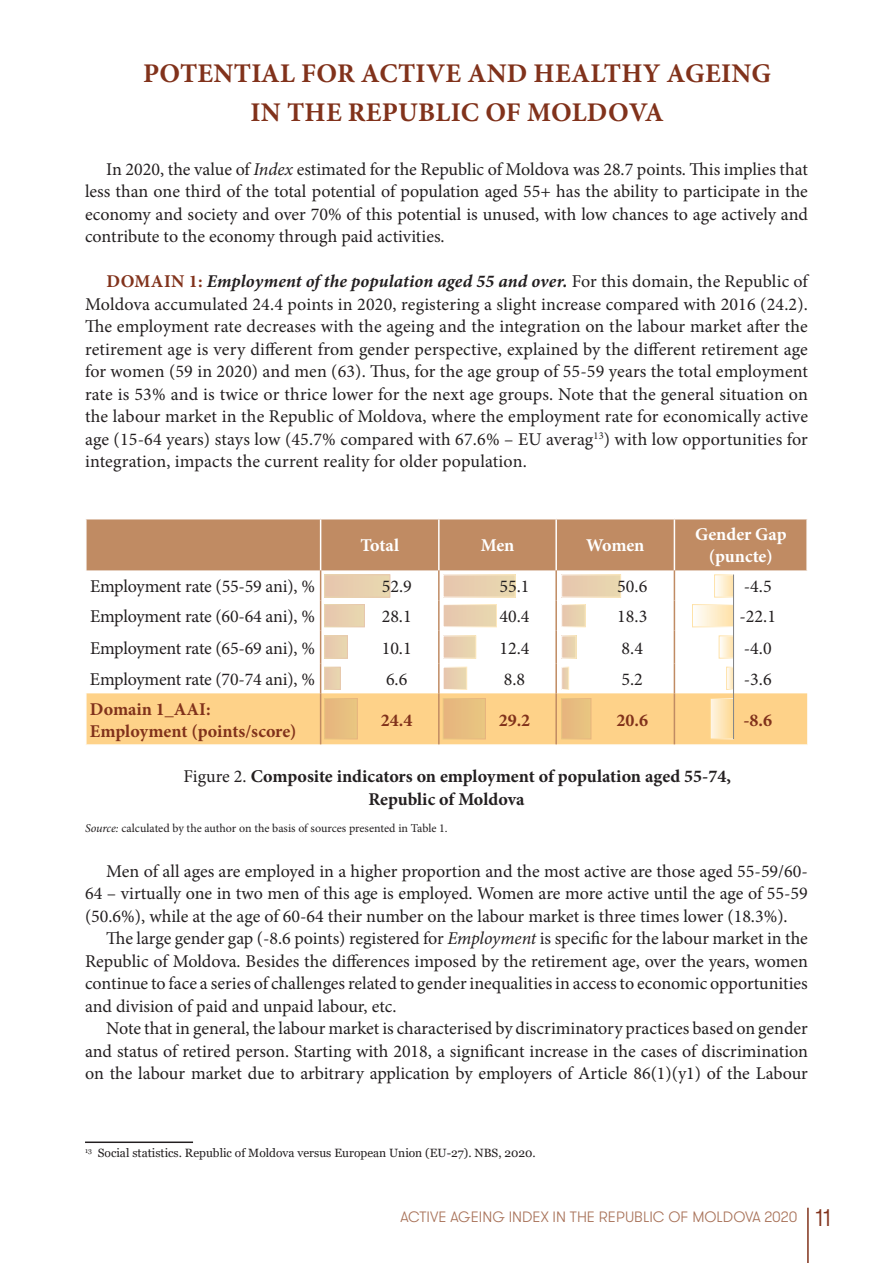
<style>
.page{position:relative;width:893px;height:1263px;background:#fff}
.page>*{position:absolute;margin:0;border:0;box-sizing:border-box;transform-origin:0 0}
.t1{font:700 27px/39px "Minion Pro";letter-spacing:.01em;color:#81321b;text-align:center}
.t2{font:18px/22.5px "Minion Pro";letter-spacing:-.005em;color:#231f20;text-align:justify}
.t3{font:700 18px/22.5px "Minion Pro";color:#231f20}
.t4{font:700 18px/21.6px "Minion Pro";color:#81321b}
.t5{font:700 18px/21.6px "Minion Pro";letter-spacing:-.005em;color:#fff;text-align:center}
.t6{font:300 15px "GT Walsheim Pro";color:#a9735a}
.t7{font:12px "Georgia";color:#231f20}
.t8{font:12px "Minion Pro";color:#231f20}
.s1{font-style:italic}
.s2{font-weight:700;color:#81321b}
.s3{font-weight:700;font-style:italic}
.s4{font-weight:400}
.s5{font-size:24px;color:#81321b}
</style>
<div class="page">
<hr style="left:807px;top:1208px;width:2px;height:55px;background:#81321b">
<hr style="left:85px;top:1141px;width:108px;height:2px;background:#231f20">
<div style="left:325px;top:575px;width:65px;height:22px;background:#e8cfaf"></div>
<div style="left:325px;top:605px;width:39px;height:22px;background:#e8cfaf"></div>
<div style="left:325px;top:636px;width:22px;height:22px;background:#e8cfaf"></div>
<div style="left:325px;top:667px;width:15px;height:22px;background:#e8cfae"></div>
<div style="left:443px;top:575px;width:72px;height:22px;background:#e8cfaf"></div>
<div style="left:443px;top:605px;width:53px;height:22px;background:#e8cfaf"></div>
<div style="left:443px;top:604px;width:54px;height:23px;border:1px solid #fff"></div>
<div style="left:443px;top:636px;width:33px;height:22px;background:#e8cfaf"></div>
<div style="left:443px;top:636px;width:33px;height:22px;border:1px solid #fff"></div>
<div style="left:443px;top:667px;width:24px;height:22px;background:#e8cfae"></div>
<div style="left:443px;top:667px;width:24px;height:23px;border:1px solid #fff"></div>
<div style="left:562px;top:575px;width:59px;height:22px;background:#e8cfaf"></div>
<div style="left:561px;top:575px;width:60px;height:22px;border:1px solid #fff"></div>
<div style="left:562px;top:605px;width:23px;height:22px;background:#e8ceaf"></div>
<div style="left:561px;top:604px;width:24px;height:23px;border:1px solid #fff"></div>
<div style="left:562px;top:636px;width:14px;height:22px;background:#e8cfaf"></div>
<div style="left:561px;top:636px;width:15px;height:22px;border:1px solid #fff"></div>
<div style="left:562px;top:667px;width:7px;height:22px;background:#e7cdae"></div>
<div style="left:561px;top:667px;width:8px;height:23px;border:1px solid #fff"></div>
<svg style="left:717px;top:577px;width:15px;height:18px"></svg>
<div style="left:714px;top:575px;width:20px;height:22px;border:1px solid #fff"></div>
<div style="left:692px;top:605px;width:42px;height:22px;background:linear-gradient(to right,#fefefd,#ffe1a7)"></div>
<div style="left:692px;top:604px;width:42px;height:23px;border:1px solid #fff"></div>
<svg style="left:721px;top:638px;width:11px;height:18px"></svg>
<div style="left:719px;top:636px;width:15px;height:22px;border:1px solid #fff"></div>
<svg style="left:728px;top:669px;width:4px;height:19px"></svg>
<div style="left:726px;top:667px;width:8px;height:23px;border:1px solid #fff"></div>
<div style="left:87px;top:519px;width:719px;height:51px;background:#c08b63"></div>
<div style="left:87px;top:693px;width:720px;height:51px;background:#fed289"></div>
<hr style="left:320px;top:519px;width:1px;height:51px;background:#fff">
<hr style="left:438px;top:519px;width:2px;height:51px;background:#fff">
<hr style="left:555px;top:519px;width:2px;height:51px;background:#fff">
<hr style="left:674px;top:519px;width:1px;height:51px;background:#fff">
<hr style="left:320px;top:570px;width:1px;height:30px;background:#c08b63">
<hr style="left:438px;top:570px;width:2px;height:30px;background:#c08b63">
<hr style="left:555px;top:570px;width:2px;height:30px;background:#c08b63">
<hr style="left:674px;top:570px;width:1px;height:30px;background:#c08b63">
<hr style="left:320px;top:600px;width:1px;height:31px;background:#c08b63">
<hr style="left:438px;top:600px;width:2px;height:31px;background:#c08b63">
<hr style="left:555px;top:600px;width:2px;height:31px;background:#c08b63">
<hr style="left:674px;top:600px;width:1px;height:31px;background:#c08b63">
<hr style="left:320px;top:631px;width:1px;height:32px;background:#c08b63">
<hr style="left:438px;top:631px;width:2px;height:32px;background:#c08b63">
<hr style="left:555px;top:631px;width:2px;height:32px;background:#c08b63">
<hr style="left:674px;top:631px;width:1px;height:32px;background:#c08b63">
<hr style="left:320px;top:663px;width:1px;height:30px;background:#c08b63">
<hr style="left:438px;top:663px;width:2px;height:30px;background:#c08b63">
<hr style="left:555px;top:663px;width:2px;height:30px;background:#c08b63">
<hr style="left:674px;top:663px;width:1px;height:30px;background:#c08b63">
<hr style="left:320px;top:693px;width:1px;height:51px;background:#c08b63">
<hr style="left:438px;top:693px;width:2px;height:51px;background:#c08b63">
<hr style="left:555px;top:693px;width:2px;height:51px;background:#c08b63">
<hr style="left:674px;top:693px;width:1px;height:51px;background:#c08b63">
<div style="left:325px;top:698px;width:32px;height:41px;background:#e7bd80"></div>
<div style="left:443px;top:698px;width:42px;height:41px;background:#e7bd80"></div>
<div style="left:562px;top:698px;width:29px;height:41px;background:#e7bd80"></div>
<svg style="left:712px;top:700px;width:20px;height:37px"></svg>
<div style="left:710px;top:698px;width:24px;height:41px;border:1px solid #fff"></div>
<hr style="left:733px;top:575px;width:1px;height:164px;background:#808285">
<h1 class="t1" style="left:143px;top:54px;width:623px">Potential for active and healthy ageing in the Republic of Moldova</h1>
<p class="t2" style="left:85px;top:158px;width:724px;text-indent:21px">In 2020, the value of <span class="s1">Index</span> estimated for the Republic of Moldova was 28.7 points. This implies that less than one third of the total potential of population aged 55+ has the ability to participate in the economy and society and over 70% of this potential is unused, with low chances to age actively and contribute to the economy through paid activities.</p>
<p class="t2" style="left:85px;top:270px;width:724px;text-indent:21px"><span class="s2">Domain 1:</span> <span class="s3">Employment of the population aged 55 and over.</span> For this domain, the Republic of Moldova accumulated 24.4 points in 2020, registering a slight increase compared with 2016 (24.2).<br>The employment rate decreases with the ageing and the integration on the labour market after the retirement age is very different from gender perspective, explained by the different retirement age for women (59 in 2020) and men (63). Thus, for the age group of 55-59 years the total employment rate is 53% and is twice or thrice lower for the next age groups. Note that the general situation on the labour market in the Republic of Moldova, where the employment rate for economically active age (15-64 years) stays low (45.7% compared with 67.6% – EU averag<sup>13</sup>) with low opportunities for integration, impacts the current reality for older population.</p>
<p class="t5" style="left:360px;top:534px;width:40px">Total</p>
<p class="t5" style="left:481px;top:534px;width:35px">Men</p>
<p class="t5" style="left:586px;top:534px;width:60px">Women</p>
<p class="t5" style="left:695px;top:523px;width:93px">Gender Gap (puncte)</p>
<p class="t2" style="left:90px;top:575px;width:226px">Employment rate (55-59 ani), %</p>
<p class="t2" style="left:382px;top:575px;width:32px">52.9</p>
<p class="t2" style="left:499px;top:575px;width:32px">55.1</p>
<p class="t2" style="left:617px;top:575px;width:32px">50.6</p>
<p class="t2" style="left:744px;top:575px;width:29px">-4.5</p>
<p class="t2" style="left:90px;top:605px;width:226px">Employment rate (60-64 ani), %</p>
<p class="t2" style="left:382px;top:605px;width:32px">28.1</p>
<p class="t2" style="left:499px;top:605px;width:32px">40.4</p>
<p class="t2" style="left:617px;top:605px;width:32px">18.3</p>
<p class="t2" style="left:740px;top:605px;width:38px">-22.1</p>
<p class="t2" style="left:90px;top:637px;width:226px">Employment rate (65-69 ani), %</p>
<p class="t2" style="left:382px;top:637px;width:32px">10.1</p>
<p class="t2" style="left:499px;top:637px;width:32px">12.4</p>
<p class="t2" style="left:622px;top:637px;width:23px">8.4</p>
<p class="t2" style="left:744px;top:637px;width:29px">-4.0</p>
<p class="t2" style="left:90px;top:668px;width:226px">Employment rate (70-74 ani), %</p>
<p class="t2" style="left:386px;top:668px;width:23px">6.6</p>
<p class="t2" style="left:504px;top:668px;width:23px">8.8</p>
<p class="t2" style="left:622px;top:668px;width:23px">5.2</p>
<p class="t2" style="left:744px;top:668px;width:29px">-3.6</p>
<p class="t4" style="left:90px;top:698px;width:208px">Domain 1_AAI :<br>Employment (points/score)</p>
<p class="t4" style="left:381px;top:709px;width:33px">24.4</p>
<p class="t4" style="left:499px;top:709px;width:33px">29.2</p>
<p class="t4" style="left:616px;top:709px;width:33px">20.6</p>
<p class="t4" style="left:743px;top:709px;width:30px">-8.6</p>
<p class="t3" style="left:368px;top:765px;width:364px;text-indent:-185px"><span class="s4">Figure 2.</span> Composite indicators on employment of population aged 55-74,<br>Republic of Moldova</p>
<p class="t8" style="left:85px;top:820px;width:364px"><span class="s1">Source:</span> calculated by the author on the basis of sources presented in Table 1.</p>
<p class="t2" style="left:85px;top:860px;width:724px;text-indent:21px">Men of all ages are employed in a higher proportion and the most active are those aged 55-59/60- 64 – virtually one in two men of this age is employed. Women are more active until the age of 55-59 (50.6%), while at the age of 60-64 their number on the labour market is three times lower (18.3%).</p>
<p class="t2" style="left:85px;top:927px;width:724px;text-indent:21px">The large gender gap (-8.6 points) registered for <span class="s1">Employment</span> is specific for the labour market in the Republic of Moldova. Besides the differences imposed by the retirement age, over the years, women continue to face a series of challenges related to gender inequalities in access to economic opportunities and division of paid and unpaid labour, etc.</p>
<p class="t2" style="left:85px;top:1017px;width:724px;text-indent:21px">Note that in general, the labour market is characterised by discriminatory practices based on gender and status of retired person. Starting with 2018, a significant increase in the cases of discrimination on the labour market due to arbitrary application by employers of Article 86(1)(y1) of the Labour</p>
<p class="t7" style="left:85px;top:1145px;width:452px"><sup>13</sup> Social statistics. Republic of Moldova versus European Union (EU-27). NBS, 2020.</p>
<p class="t6" style="left:400px;top:1208px;width:432px">ACTIVE AGEING INDEX IN THE REPUBLIC OF MOLDOVA 2020 <span class="s5">11</span></p>
</div>
